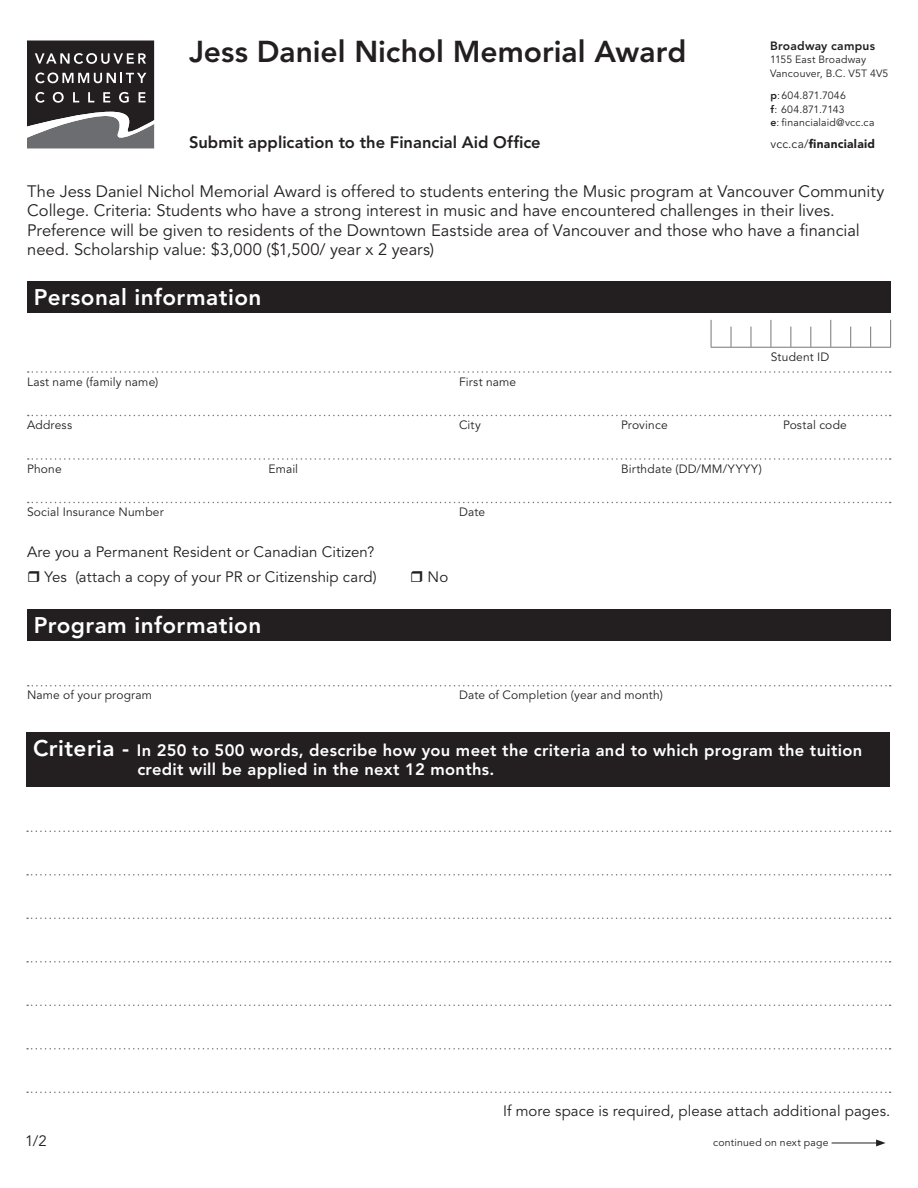
<style>
.page{position:relative;width:918px;height:1188px;background:#fff}
.page>*{position:absolute;margin:0;border:0;box-sizing:border-box;transform-origin:0 0}
.t1{font:800 30px "Avenir LT Pro";color:#231f20}
.t2{font:800 22.5px "Avenir LT Pro";letter-spacing:.02em;color:#fff}
.t3{font:16.5px/19.5px "Avenir LT Pro";color:#231f20}
.t4{font:800 16.5px/19.5px "Avenir LT Pro";letter-spacing:.02em;color:#fff}
.t5{font:800 16.5px "Avenir LT Pro";color:#231f20}
.t6{font:15px/24.8px "Avenir LT Pro";letter-spacing:.005em;color:#231f20;text-align:right}
.t7{font:12px "Avenir LT Pro";letter-spacing:.015em;color:#231f20}
.t8{font:900 12px "Avenir LT Pro";letter-spacing:.02em;color:#231f20}
.t9{font:800 12px "Avenir LT Pro";letter-spacing:.02em;color:#231f20}
.t10{font:10.5px/13.5px "Avenir LT Pro";letter-spacing:.02em;color:#231f20}
.s1{font-weight:800}
.s2{font-weight:400}
.s3{font-size:22.5px}
</style>
<div class="page">
<svg style="left:28px;top:685px;width:863px;height:1px"></svg>
<svg style="left:27px;top:831px;width:864px;height:1px"></svg>
<svg style="left:27px;top:874px;width:864px;height:2px"></svg>
<svg style="left:27px;top:918px;width:864px;height:1px"></svg>
<svg style="left:27px;top:961px;width:864px;height:2px"></svg>
<svg style="left:27px;top:1005px;width:864px;height:1px"></svg>
<svg style="left:27px;top:1048px;width:864px;height:2px"></svg>
<svg style="left:27px;top:1092px;width:864px;height:1px"></svg>
<svg style="left:28px;top:371px;width:863px;height:2px"></svg>
<svg style="left:28px;top:415px;width:863px;height:1px"></svg>
<svg style="left:28px;top:458px;width:863px;height:2px"></svg>
<svg style="left:28px;top:502px;width:863px;height:1px"></svg>
<hr style="left:711px;top:347px;width:180px;height:1px;background:#77777a">
<svg style="left:731px;top:327px;width:1px;height:20px"></svg>
<svg style="left:751px;top:327px;width:1px;height:20px"></svg>
<svg style="left:771px;top:320px;width:1px;height:27px"></svg>
<svg style="left:810px;top:327px;width:1px;height:20px"></svg>
<svg style="left:830px;top:320px;width:1px;height:27px"></svg>
<svg style="left:870px;top:327px;width:1px;height:20px"></svg>
<svg style="left:711px;top:320px;width:1px;height:27px"></svg>
<svg style="left:890px;top:320px;width:1px;height:27px"></svg>
<svg style="left:790px;top:327px;width:1px;height:20px"></svg>
<svg style="left:850px;top:327px;width:1px;height:20px"></svg>
<hr style="left:832px;top:1143px;width:47px;height:1px;background:#231f20">
<svg style="left:876px;top:1140px;width:10px;height:6px"></svg>
<div style="left:27px;top:281px;width:864px;height:32px;background:#231f20"></div>
<div style="left:27px;top:609px;width:864px;height:32px;background:#231f20"></div>
<div style="left:26px;top:732px;width:864px;height:55px;background:#231f20"></div>
<svg style="left:27px;top:41px;width:127px;height:107px;background:#525051"></svg>
<h1 class="t1" style="left:189px;top:34px;width:499px">Jess Daniel Nichol Memorial Award</h1>
<p class="t5" style="left:189px;top:133px;width:353px">Submit application to the Financial Aid Office</p>
<p class="t9" style="left:770px;top:38px;width:107px">Broadway campus</p>
<p class="t10" style="left:770px;top:53px;width:120px">1155 East Broadway<br>Vancouver, B.C. V5T 4V5</p>
<p class="t10" style="left:771px;top:89px;width:105px"><span class="s1">p</span>: 604.871.7046<br><span class="s1">f</span>: 604.871.7143<br><span class="s1">e</span>: financialaid@vcc.ca</p>
<p class="t8" style="left:771px;top:137px;width:106px"><span class="s2">vcc.ca/</span>financialaid</p>
<p class="t3" style="left:27px;top:182px;width:859px">The Jess Daniel Nichol Memorial Award is offered to students entering the Music program at Vancouver Community College. Criteria: Students who have a strong interest in music and have encountered challenges in their lives.<br>Preference will be given to residents of the Downtown Eastside area of Vancouver and those who have a financial need. Scholarship value: $3,000 ($1,500/ year x 2 years)</p>
<h2 class="t2" style="left:34px;top:283px;width:229px">Personal information</h2>
<p class="t7" style="left:771px;top:350px;width:60px">Student ID</p>
<p class="t7" style="left:27px;top:374px;width:133px">Last name (family name)</p>
<p class="t7" style="left:459px;top:374px;width:59px">First name</p>
<p class="t7" style="left:27px;top:418px;width:47px">Address</p>
<p class="t7" style="left:459px;top:418px;width:23px">City</p>
<p class="t7" style="left:621px;top:418px;width:48px">Province</p>
<p class="t7" style="left:783px;top:418px;width:65px">Postal code</p>
<p class="t7" style="left:27px;top:461px;width:36px">Phone</p>
<p class="t7" style="left:268px;top:461px;width:31px">Email</p>
<p class="t7" style="left:621px;top:461px;width:142px">Birthdate (DD/MM/YYYY)</p>
<p class="t7" style="left:27px;top:505px;width:138px">Social Insurance Number</p>
<p class="t7" style="left:459px;top:505px;width:28px">Date</p>
<p class="t6" style="left:27px;top:540px;width:351px">Are you a Permanent Resident or Canadian Citizen?<br>Yes (attach a copy of your PR or Citizenship card)</p>
<h2 class="t2" style="left:34px;top:612px;width:229px">Program information</h2>
<p class="t6" style="left:428px;top:565px;width:22px">No</p>
<p class="t7" style="left:27px;top:688px;width:127px">Name of your program</p>
<p class="t7" style="left:459px;top:688px;width:205px">Date of Completion (year and month)</p>
<p class="t4" style="left:137px;top:740px;width:727px;text-indent:-104px"><span class="s3">Criteria -</span> In 250 to 500 words, describe how you meet the criteria and to which program the tuition credit will be applied in the next 12 months.</p>
<p class="t6" style="left:25px;top:1129px;width:23px">1/2</p>
<p class="t6" style="left:503px;top:1098px;width:389px">If more space is required, please attach additional pages.</p>
<p class="t10" style="left:713px;top:1136px;width:117px">continued on next page</p>
</div>
